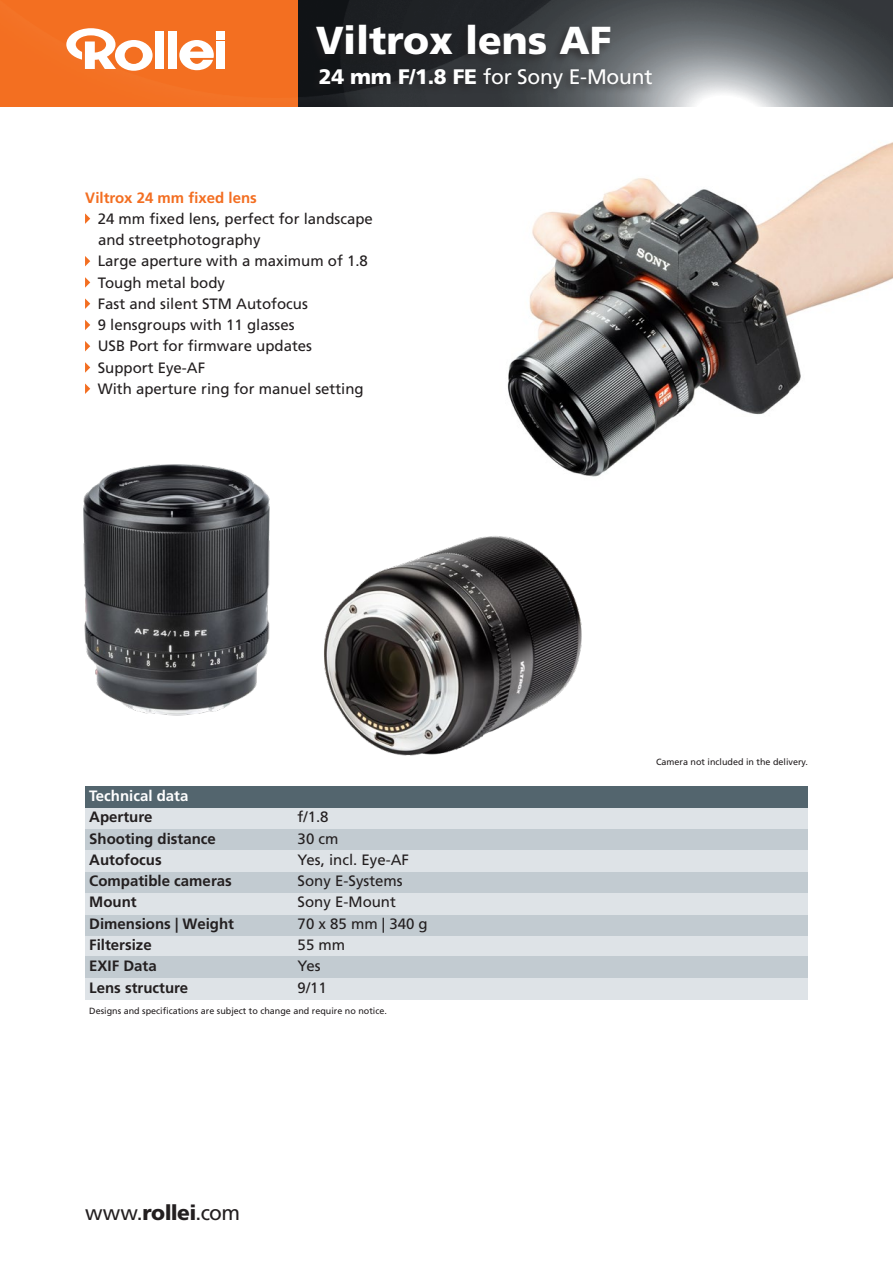
<style>
.page{position:relative;width:893px;height:1263px;background:#fff}
.page>*{position:absolute;margin:0;border:0;box-sizing:border-box;transform-origin:0 0}
.t1{font:900 39px "Frutiger LT";color:#fff}
.t2{font:21px "Frutiger LT";letter-spacing:-.01em;color:#fff}
.t3{font:21px "Frutiger LT";letter-spacing:-.005em;color:#231f20}
.t4{font:15px/21.3px "Frutiger LT";color:#231f20}
.t5{font:700 15px "Frutiger LT";color:#231f20}
.t6{font:700 15px "Frutiger LT";color:#f36e21}
._020_bold{font:700 15px "Frutiger LT";color:#fff}
.t7{font:9px "Frutiger LT";color:#231f20}
.s1{font-weight:900}
</style>
<div class="page">
<img style="left:507px;top:142px;width:386px;height:335px">
<img style="left:83px;top:464px;width:187px;height:252px">
<img style="left:324px;top:536px;width:258px;height:220px">
<div style="left:85px;top:787px;width:723px;height:21px;background:#53656e"></div>
<div style="left:85px;top:935px;width:723px;height:22px;background:#dee3e7"></div>
<div style="left:85px;top:978px;width:723px;height:21px;background:#dee3e7"></div>
<div style="left:85px;top:914px;width:723px;height:21px;background:#c2cbd1"></div>
<div style="left:85px;top:957px;width:723px;height:21px;background:#c2cbd1"></div>
<div style="left:85px;top:893px;width:723px;height:21px;background:#dee3e7"></div>
<div style="left:85px;top:808px;width:723px;height:21px;background:#dee3e7"></div>
<div style="left:85px;top:829px;width:723px;height:21px;background:#c2cbd1"></div>
<div style="left:85px;top:872px;width:723px;height:21px;background:#c2cbd1"></div>
<div style="left:85px;top:850px;width:723px;height:22px;background:#dee3e7"></div>
<img style="left:298px;top:0;width:595px;height:106px">
<div style="left:0;top:0;width:298px;height:106px;background:#f36f21"></div>
<svg style="left:179px;top:40px;width:35px;height:30px"></svg>
<div style="left:155px;top:32px;width:9px;height:37px;background:#fff"></div>
<div style="left:168px;top:32px;width:8px;height:37px;background:#fff"></div>
<div style="left:216px;top:32px;width:9px;height:8px;background:#fff"></div>
<div style="left:216px;top:41px;width:9px;height:28px;background:#fff"></div>
<svg style="left:66px;top:28px;width:87px;height:43px"></svg>
<div style="left:306px;top:22px;width:349px;height:77px;background:#231f20;opacity:.6"></div>
<svg style="left:85px;top:213px;width:5px;height:11px"></svg>
<svg style="left:85px;top:256px;width:5px;height:10px"></svg>
<svg style="left:85px;top:277px;width:5px;height:11px"></svg>
<svg style="left:85px;top:298px;width:5px;height:11px"></svg>
<svg style="left:85px;top:320px;width:5px;height:10px"></svg>
<svg style="left:85px;top:341px;width:5px;height:10px"></svg>
<svg style="left:85px;top:362px;width:5px;height:11px"></svg>
<svg style="left:85px;top:383px;width:5px;height:11px"></svg>
<p class="t1" style="left:316px;top:16px;width:297px">Viltrox lens AF</p>
<p class="t2" style="left:319px;top:64px;width:335px"><span class="s1">24 mm F/1.8 FE</span> for Sony E-Mount</p>
<p class="t6" style="left:85px;top:189px;width:173px">Viltrox 24 mm fixed lens</p>
<p class="t4" style="left:98px;top:208px;width:277px">24 mm fixed lens, perfect for landscape and streetphotography</p>
<p class="t4" style="left:98px;top:251px;width:272px">Large aperture with a maximum of 1.8</p>
<p class="t4" style="left:98px;top:272px;width:129px">Tough metal body</p>
<p class="t4" style="left:98px;top:293px;width:212px">Fast and silent STM Autofocus</p>
<p class="t4" style="left:98px;top:314px;width:198px">9 lensgroups with 11 glasses</p>
<p class="t4" style="left:98px;top:336px;width:216px">USB Port for firmware updates</p>
<p class="t4" style="left:98px;top:357px;width:109px">Support Eye-AF</p>
<p class="t4" style="left:98px;top:378px;width:267px">With aperture ring for manuel setting</p>
<p class="_020_bold" style="left:89px;top:787px;width:101px">Technical data</p>
<p class="t5" style="left:89px;top:808px;width:65px">Aperture</p>
<p class="t4" style="left:298px;top:807px;width:32px">f/1.8</p>
<p class="t5" style="left:89px;top:830px;width:128px">Shooting distance</p>
<p class="t4" style="left:298px;top:828px;width:42px">30 cm</p>
<p class="t5" style="left:89px;top:851px;width:74px">Autofocus</p>
<p class="t4" style="left:298px;top:849px;width:113px">Yes, incl. Eye-AF</p>
<p class="t5" style="left:89px;top:872px;width:144px">Compatible cameras</p>
<p class="t4" style="left:298px;top:870px;width:107px">Sony E-Systems</p>
<p class="t5" style="left:89px;top:893px;width:49px">Mount</p>
<p class="t4" style="left:298px;top:892px;width:100px">Sony E-Mount</p>
<p class="t5" style="left:89px;top:915px;width:146px">Dimensions | Weight</p>
<p class="t4" style="left:298px;top:913px;width:132px">70 x 85 mm | 340 g</p>
<p class="t5" style="left:89px;top:936px;width:64px">Filtersize</p>
<p class="t4" style="left:298px;top:934px;width:49px">55 mm</p>
<p class="t5" style="left:89px;top:957px;width:69px">EXIF Data</p>
<p class="t4" style="left:298px;top:955px;width:25px">Yes</p>
<p class="t5" style="left:89px;top:978px;width:100px">Lens structure</p>
<p class="t4" style="left:298px;top:977px;width:31px">9/11</p>
<p class="t7" style="left:89px;top:1005px;width:299px">Designs and specifications are subject to change and require no notice.</p>
<p class="t3" style="left:85px;top:1201px;width:157px">www.<span class="s1">rollei</span>.com</p>
<p class="t7" style="left:656px;top:757px;width:153px">Camera not included in the delivery.</p>
</div>
